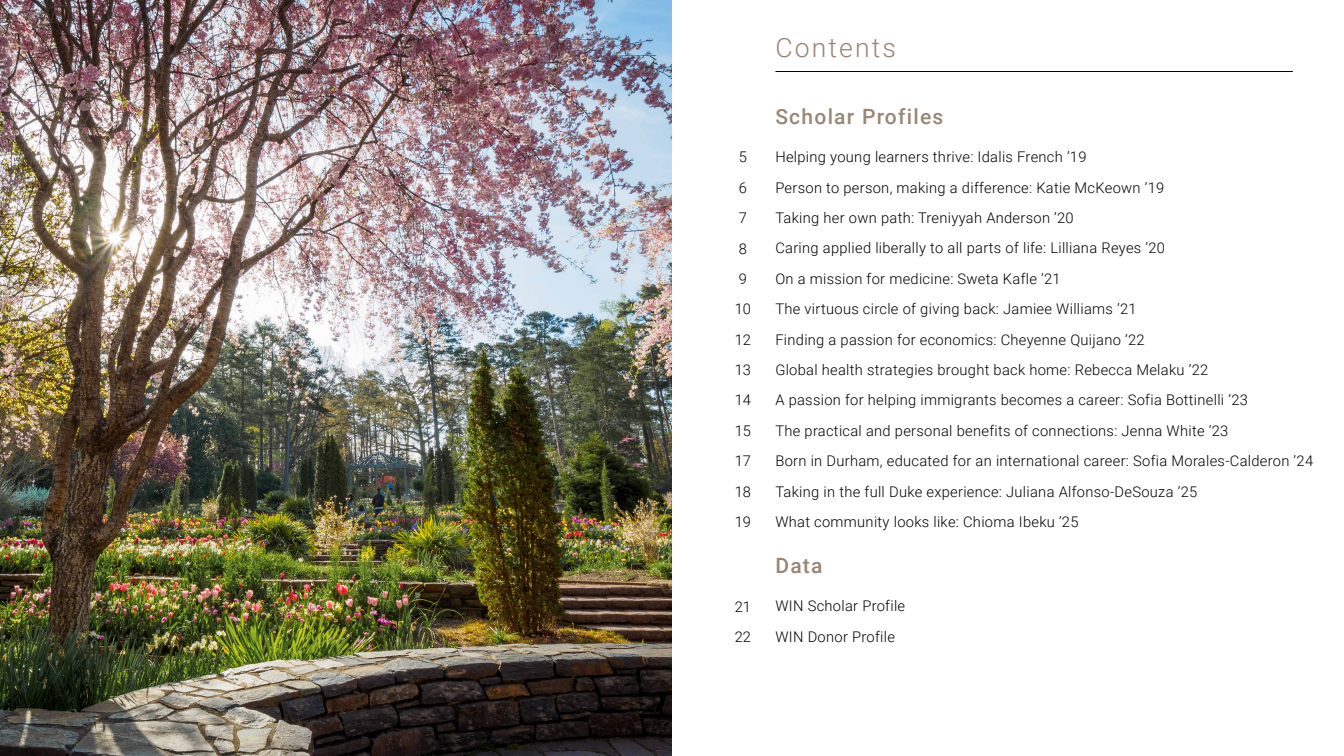
<style>
.page{position:relative;width:1344px;height:756px;background:#fff}
.page>*{position:absolute;margin:0;border:0;box-sizing:border-box;transform-origin:0 0}
.t1{font:300 26.6px "Roboto";letter-spacing:.08em;color:#988675}
.t2{font:500 21px "Roboto";letter-spacing:.06em;color:#988675}
.t3{font:300 14.7px/30.4px "Roboto";letter-spacing:.02em;color:#000}
.t4{font:300 14.7px/30.4px "Roboto";color:#000}
</style>
<div class="page">
<img style="left:0;top:0;width:672px;height:756px">
<hr style="left:775px;top:71px;width:518px;height:1px;background:#000">
<p class="t4" style="left:735px;top:141px;width:18px">5<br>6<br>7<br>8<br>9<br>10<br>12<br>13<br>14<br>15<br>17<br>18<br>19</p>
<p class="t3" style="left:735px;top:591px;width:18px">21<br>22</p>
<h1 class="t1" style="left:775px;top:29px;width:122px">Contents</h1>
<h2 class="t2" style="left:775px;top:102px;width:170px">Scholar Profiles</h2>
<p class="t3" style="left:775px;top:141px;width:539px">Helping young learners thrive: Idalis French ’19<br>Person to person, making a difference: Katie McKeown ’19<br>Taking her own path: Treniyyah Anderson ’20<br>Caring applied liberally to all parts of life: Lilliana Reyes ’20<br>On a mission for medicine: Sweta Kafle ’21<br>The virtuous circle of giving back: Jamiee Williams ’21<br>Finding a passion for economics: Cheyenne Quijano ’22<br>Global health strategies brought back home: Rebecca Melaku ’22<br>A passion for helping immigrants becomes a career: Sofia Bottinelli ’23<br>The practical and personal benefits of connections: Jenna White ’23<br>Born in Durham, educated for an international career: Sofia Morales-Calderon ’24<br>Taking in the full Duke experience: Juliana Alfonso-DeSouza ’25<br>What community looks like: Chioma Ibeku ’25</p>
<h2 class="t2" style="left:775px;top:550px;width:49px">Data</h2>
<p class="t3" style="left:775px;top:591px;width:131px">WIN Scholar Profile<br>WIN Donor Profile</p>
</div>
